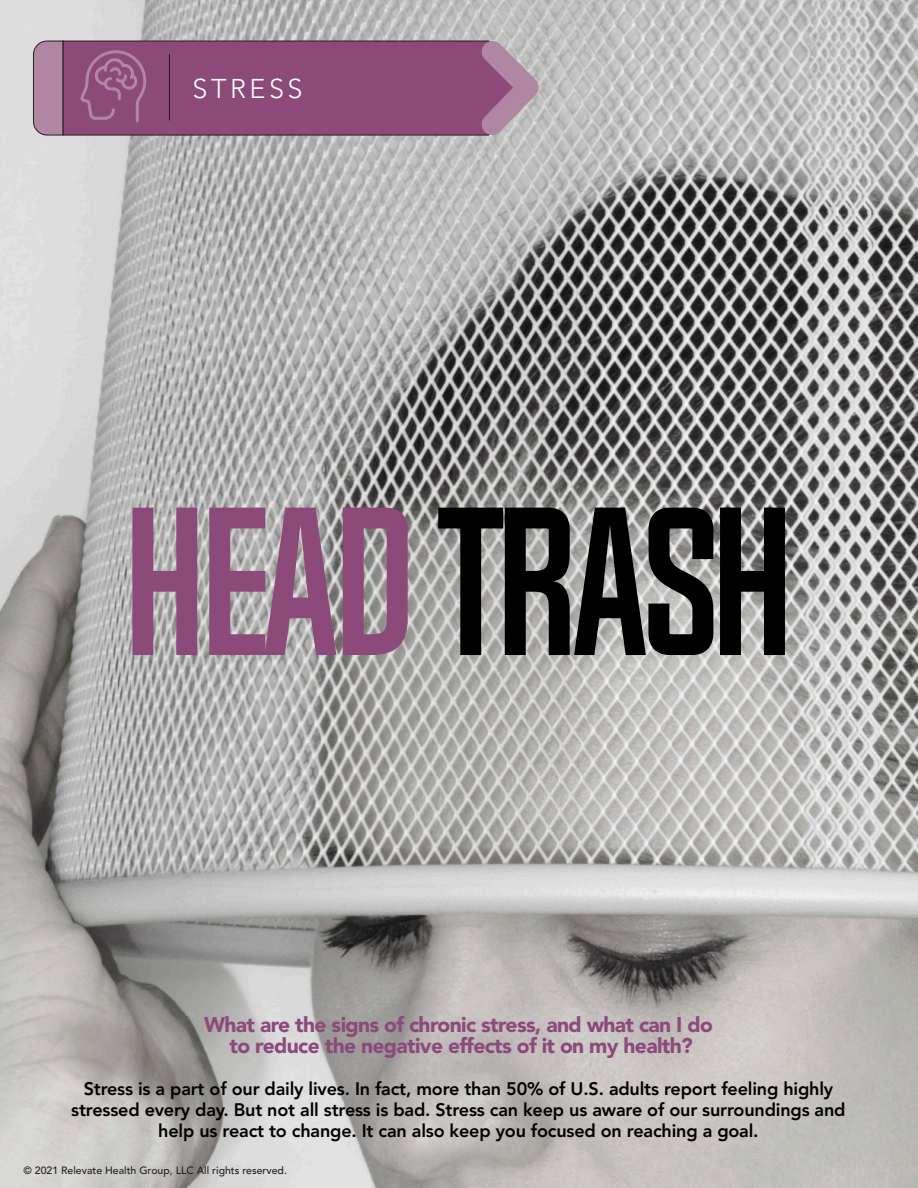
<style>
.page{position:relative;width:918px;height:1188px;background:#fff}
.page>*{position:absolute;margin:0;border:0;box-sizing:border-box;transform-origin:0 0}
.t1{font:700 189.9px "Chosence";letter-spacing:-.06em;color:#000}
.t2{font:300 27px "Avenir LT Std";letter-spacing:.13em;color:#fff}
.t3{font:900 21px/21px "Avenir LT Std";letter-spacing:-.03em;color:#8c4a7a;text-align:center}
.t4{font:800 18px/21px "Avenir LT Std";letter-spacing:-.01em;color:#000;text-align:center}
.t5{font:500 10.5px "Avenir LT Std";color:#231f20}
.s1{color:#8c4a7a}
</style>
<div class="page">
<img style="left:0;top:0;width:918px;height:1188px">
<svg style="left:33px;top:40px;width:507px;height:96px;background:#905680"></svg>
<p class="t2" style="left:193px;top:73px;width:112px">STRESS</p>
<p class="t1" style="left:121px;top:478px;width:678px"><span class="s1">HEAD</span> TRASH</p>
<p class="t3" style="left:204px;top:1014px;width:510px">What are the signs of chronic stress, and what can I do to reduce the negative effects of it on my health?</p>
<p class="t4" style="left:71px;top:1078px;width:776px">Stress is a part of our daily lives. In fact, more than 50% of U.S. adults report feeling highly stressed every day. But not all stress is bad. Stress can keep us aware of our surroundings and help us react to change. It can also keep you focused on reaching a goal.</p>
<p class="t5" style="left:24px;top:1165px;width:265px">© 2021 Relevate Health Group, LLC All rights reserved.</p>
</div>
